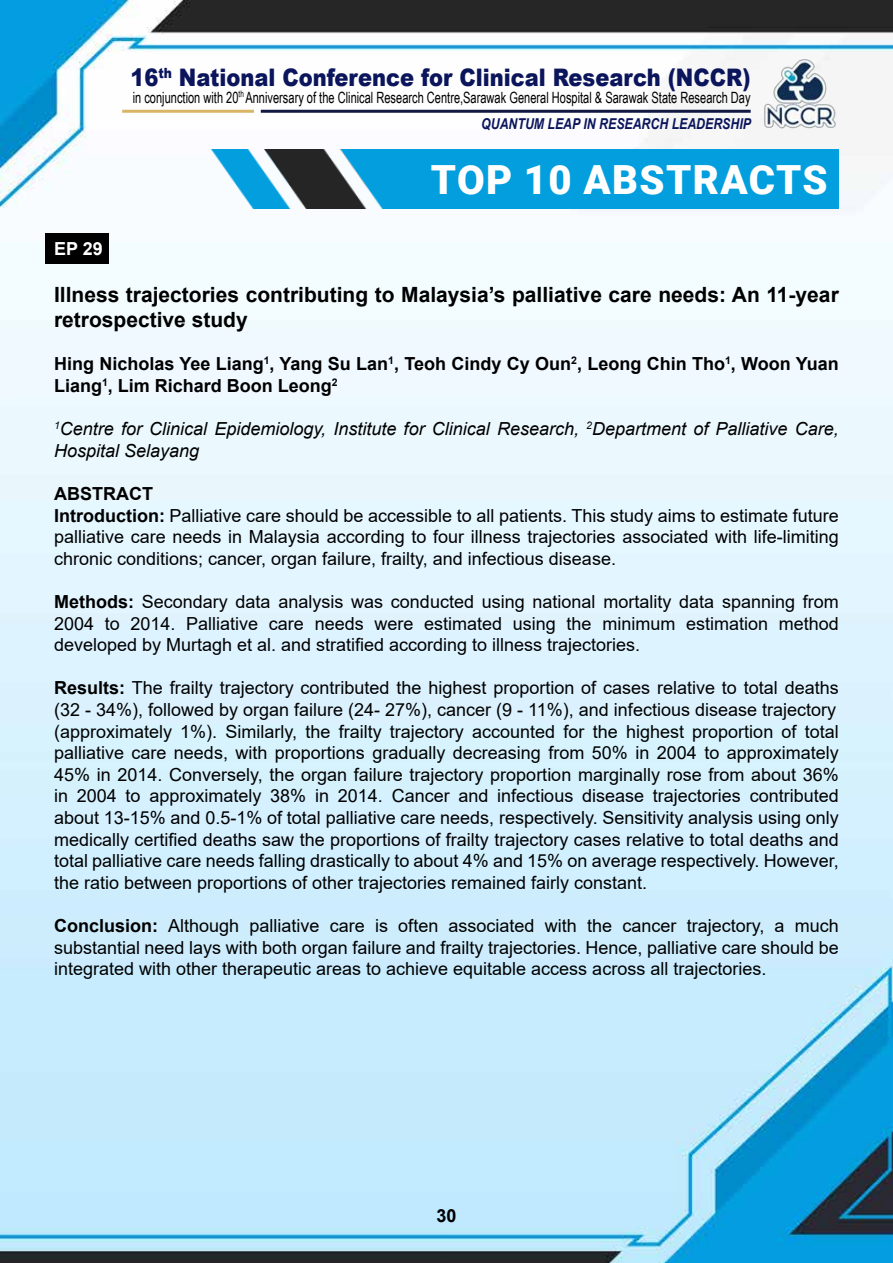
<style>
.page{position:relative;width:893px;height:1263px;background:#fff}
.page>*{position:absolute;margin:0;border:0;box-sizing:border-box;transform-origin:0 0}
.t1{font:900 40.2px "Roboto";color:#fff}
.t2{font:900 24.15px "Arial";color:#0a155c;scale:.87 1}
.t3{font:700 21px/25.2px "Arial";color:#000}
.t4{font:18px/21.6px "Arial";color:#000}
.t5{font:italic 18px/21.6px "Arial";color:#000}
.t6{font:700 18px/21.6px "Arial";color:#000}
.t7{font:700 18px "Arial";color:#fff}
.t8{font:15.6px "Arial Narrow";color:#000;scale:.87 1}
.t9{font:italic 700 15px "Arial Narrow";color:#0a155c}
.s1{font-weight:700}
</style>
<div class="page">
<img style="left:0;top:0;width:893px;height:1263px">
<img style="left:210px;top:150px;width:629px;height:59px">
<img style="left:758px;top:55px;width:81px;height:90px">
<hr style="left:261px;top:110px;width:490px;height:3px;background:#111943">
<hr style="left:122px;top:110px;width:132px;height:3px;background:#dab565">
<div style="left:45px;top:233px;width:63px;height:31px;background:#000"></div>
<h2 class="t2" style="left:130px;top:60px;width:714px">16<sup>th</sup> National Conference for Clinical Research (NCCR)</h2>
<p class="t8" style="left:133px;top:86px;width:712px">in conjunction with 20<sup>th</sup> Anniversary of the Clinical Research Centre,Sarawak General Hospital &amp; Sarawak State Research Day</p>
<p class="t9" style="left:481px;top:112px;width:271px">QUANTUM LEAP IN RESEARCH LEADERSHIP</p>
<h1 class="t1" style="left:431px;top:152px;width:209px">TOP 10 ABSTRACTS</h1>
<p class="t7" style="left:54px;top:236px;width:50px">EP 29</p>
<p class="t3" style="left:54px;top:282px;width:786px">Illness trajectories contributing to Malaysia’s palliative care needs: An 11-year retrospective study</p>
<p class="t6" style="left:54px;top:353px;width:786px">Hing Nicholas Yee Liang<sup>1</sup>, Yang Su Lan<sup>1</sup>, Teoh Cindy Cy Oun<sup>2</sup>, Leong Chin Tho<sup>1</sup>, Woon Yuan<br>Liang<sup>1</sup>, Lim Richard Boon Leong<sup>2</sup></p>
<p class="t5" style="left:54px;top:418px;width:786px"><sup>1</sup>Centre for Clinical Epidemiology, Institute for Clinical Research, <sup>2</sup>Department of Palliative Care,<br>Hospital Selayang</p>
<p class="t4" style="left:54px;top:483px;width:786px"><span class="s1">ABSTRACT<br>Introduction:</span> Palliative care should be accessible to all patients. This study aims to estimate future palliative care needs in Malaysia according to four illness trajectories associated with life-limiting chronic conditions; cancer, organ failure, frailty, and infectious disease.</p>
<p class="t4" style="left:54px;top:591px;width:786px;text-align:justify"><span class="s1">Methods:</span> Secondary data analysis was conducted using national mortality data spanning from 2004 to 2014. Palliative care needs were estimated using the minimum estimation method developed by Murtagh et al. and stratified according to illness trajectories.</p>
<p class="t4" style="left:54px;top:677px;width:786px"><span class="s1">Results:</span> The frailty trajectory contributed the highest proportion of cases relative to total deaths (32 - 34%), followed by organ failure (24- 27%), cancer (9 - 11%), and infectious disease trajectory (approximately 1%). Similarly, the frailty trajectory accounted for the highest proportion of total palliative care needs, with proportions gradually decreasing from 50% in 2004 to approximately 45% in 2014. Conversely, the organ failure trajectory proportion marginally rose from about 36% in 2004 to approximately 38% in 2014. Cancer and infectious disease trajectories contributed about 13-15% and 0.5-1% of total palliative care needs, respectively. Sensitivity analysis using only medically certified deaths saw the proportions of frailty trajectory cases relative to total deaths and total palliative care needs falling drastically to about 4% and 15% on average respectively. However, the ratio between proportions of other trajectories remained fairly constant.</p>
<p class="t4" style="left:54px;top:915px;width:786px;text-align:justify"><span class="s1">Conclusion:</span> Although palliative care is often associated with the cancer trajectory, a much substantial need lays with both organ failure and frailty trajectories. Hence, palliative care should be integrated with other therapeutic areas to achieve equitable access across all trajectories.</p>
<p class="t6" style="left:436px;top:1205px;width:22px">30</p>
</div>
